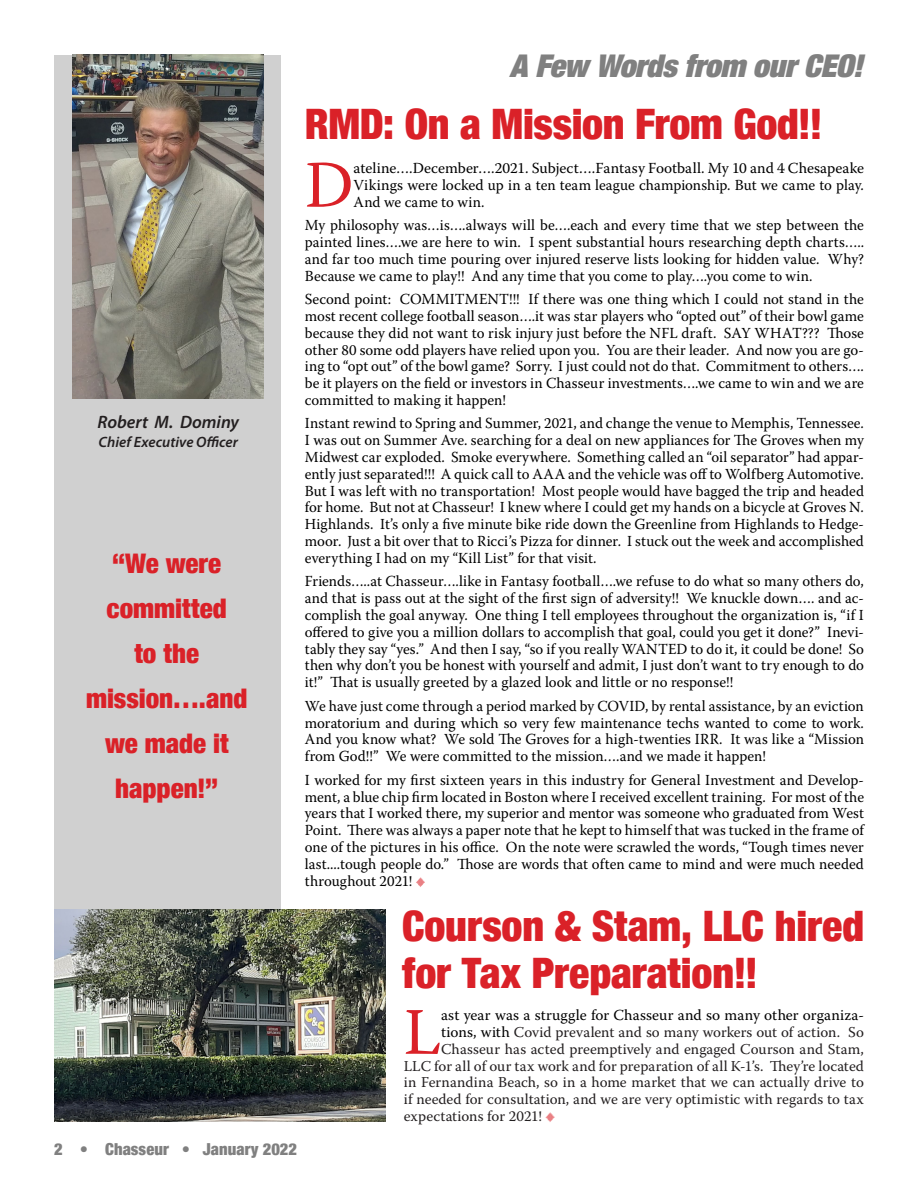
<style>
.page{position:relative;width:918px;height:1188px;background:#fff}
.page>*{position:absolute;margin:0;border:0;box-sizing:border-box;transform-origin:0 0}
.first_paragraph{font:66.3px "Warnock Pro";color:#da2128}
.t1{font:900 condensed 42px/46.5px "Helvetica Neue";letter-spacing:-.005em;color:#da2128}
.t2{font:italic 900 condensed 31.5px "Helvetica Neue LT Std";letter-spacing:-.01em;color:#808080}
.t3{font:900 condensed 27px/45px "Helvetica Neue";color:#da2128;text-align:center}
.t4{font:italic 600 18px "Myriad Pro";color:#231f20}
.t5{font:900 condensed 16.5px "Helvetica Neue";letter-spacing:.005em;color:#808080}
.body{font:15.3px/16.8px "Warnock Pro";color:#000;text-align:justify}
.first_paragraph-2{font:15.3px/16.8px "Warnock Pro";letter-spacing:.005em;color:#000;text-align:justify}
.first_paragraph-3{font:15px "Warnock Pro";letter-spacing:.005em;color:#231f20}
.t6{font:italic 600 15px "Myriad Pro";letter-spacing:.005em;color:#231f20}
.s1{color:#da2128}
.s2{font-size:15.3px;color:#000}
.s3{font-size:15.3px;color:#da2128}
</style>
<div class="page">
<div style="left:55px;top:55px;width:226px;height:1058px;background:#d0d0d0"></div>
<img style="left:73px;top:55px;width:191px;height:344px">
<img style="left:54px;top:910px;width:331px;height:212px">
<p class="t2" style="left:510px;top:45px;width:355px">A Few Words from our CEO!</p>
<p class="t1" style="left:305px;top:98px;width:519px">RMD: On a Mission From God!!</p>
<p class="t4" style="left:97px;top:410px;width:143px">Robert M. Dominy</p>
<p class="t6" style="left:99px;top:433px;width:141px">Chief Executive Officer</p>
<p class="t3" style="left:86px;top:539px;width:163px">“We were committed<br>to the mission….and we made it happen!”</p>
<p class="first_paragraph" style="left:305px;top:145px;width:50px">D</p>
<p class="first_paragraph-2" style="left:354px;top:159px;width:512px">ateline….December….2021. Subject….Fantasy Football. My 10 and 4 Chesapeake Vikings were locked up in a ten team league championship. But we came to play.<br>And we came to win.</p>
<p class="body" style="left:305px;top:216px;width:561px">My philosophy was…is….always will be….each and every time that we step between the painted lines….we are here to win. I spent substantial hours researching depth charts….. and far too much time pouring over injured reserve lists looking for hidden value. Why?<br>Because we came to play!! And any time that you come to play….you come to win.</p>
<p class="body" style="left:305px;top:290px;width:561px">Second point: COMMITMENT!!! If there was one thing which I could not stand in the most recent college football season….it was star players who “opted out” of their bowl game because they did not want to risk injury just before the NFL draft. SAY WHAT??? Those other 80 some odd players have relied upon you. You are their leader. And now you are go&shy;ing to “opt out” of the bowl game? Sorry. I just could not do that. Commitment to others…. be it players on the field or investors in Chasseur investments….we came to win and we are committed to making it happen!</p>
<p class="body" style="left:305px;top:415px;width:561px">Instant rewind to Spring and Summer, 2021, and change the venue to Memphis, Tennessee.<br>I was out on Summer Ave. searching for a deal on new appliances for The Groves when my Midwest car exploded. Smoke everywhere. Something called an “oil separator” had appar&shy;ently just separated!!! A quick call to AAA and the vehicle was off to Wolfberg Automotive.<br>But I was left with no transportation! Most people would have bagged the trip and headed for home. But not at Chasseur! I knew where I could get my hands on a bicycle at Groves N.<br>Highlands. It’s only a five minute bike ride down the Greenline from Highlands to Hedge&shy;moor. Just a bit over that to Ricci’s Pizza for dinner. I stuck out the week and accomplished everything I had on my “Kill List” for that visit.</p>
<p class="body" style="left:305px;top:573px;width:561px">Friends…..at Chasseur….like in Fantasy football….we refuse to do what so many others do, and that is pass out at the sight of the first sign of adversity!! We knuckle down…. and ac&shy;complish the goal anyway. One thing I tell employees throughout the organization is, “if I offered to give you a million dollars to accomplish that goal, could you get it done?” Inevi&shy;tably they say “yes.” And then I say, “so if you really WANTED to do it, it could be done! So then why don’t you be honest with yourself and admit, I just don’t want to try enough to do it!” That is usually greeted by a glazed look and little or no response!!</p>
<p class="body" style="left:305px;top:697px;width:561px">We have just come through a period marked by COVID, by rental assistance, by an eviction moratorium and during which so very few maintenance techs wanted to come to work.<br>And you know what? We sold The Groves for a high-twenties IRR. It was like a “Mission from God!!” We were committed to the mission….and we made it happen!</p>
<p class="body" style="left:305px;top:771px;width:561px">I worked for my first sixteen years in this industry for General Investment and Develop&shy;ment, a blue chip firm located in Boston where I received excellent training. For most of the years that I worked there, my superior and mentor was someone who graduated from West Point. There was always a paper note that he kept to himself that was tucked in the frame of one of the pictures in his office. On the note were scrawled the words, “Tough times never last....tough people do.” Those are words that often came to mind and were much needed throughout 2021! <span class="s1">v</span></p>
<p class="t5" style="left:54px;top:1136px;width:245px">2 • Chasseur • January 2022</p>
<p class="t1" style="left:402px;top:901px;width:464px">Courson &amp; Stam, LLC hired for Tax Preparation!!</p>
<p class="first_paragraph" style="left:404px;top:992px;width:39px">L</p>
<p class="first_paragraph-2" style="left:441px;top:1006px;width:424px">ast year was a struggle for Chasseur and so many other organiza-</p>
<p class="first_paragraph-3" style="left:441px;top:1023px;width:424px"><span class="s2">tions, with</span> Covid prevalent and so many workers out of action. So</p>
<p class="first_paragraph-3" style="left:441px;top:1040px;width:424px">Chasseur has acted preemptively and engaged Courson and Stam,</p>
<p class="first_paragraph-3" style="left:404px;top:1057px;width:462px">LLC for all of our tax work and for preparation of all K-1’s. They’re located</p>
<p class="first_paragraph-3" style="left:404px;top:1073px;width:462px">in Fernandina Beach, so in a home market that we can actually drive to</p>
<p class="first_paragraph-3" style="left:404px;top:1090px;width:462px">if needed for consultation, and we are very optimistic with regards to tax</p>
<p class="first_paragraph-3" style="left:404px;top:1107px;width:153px">expectations for 2021! <span class="s3">v</span></p>
</div>
